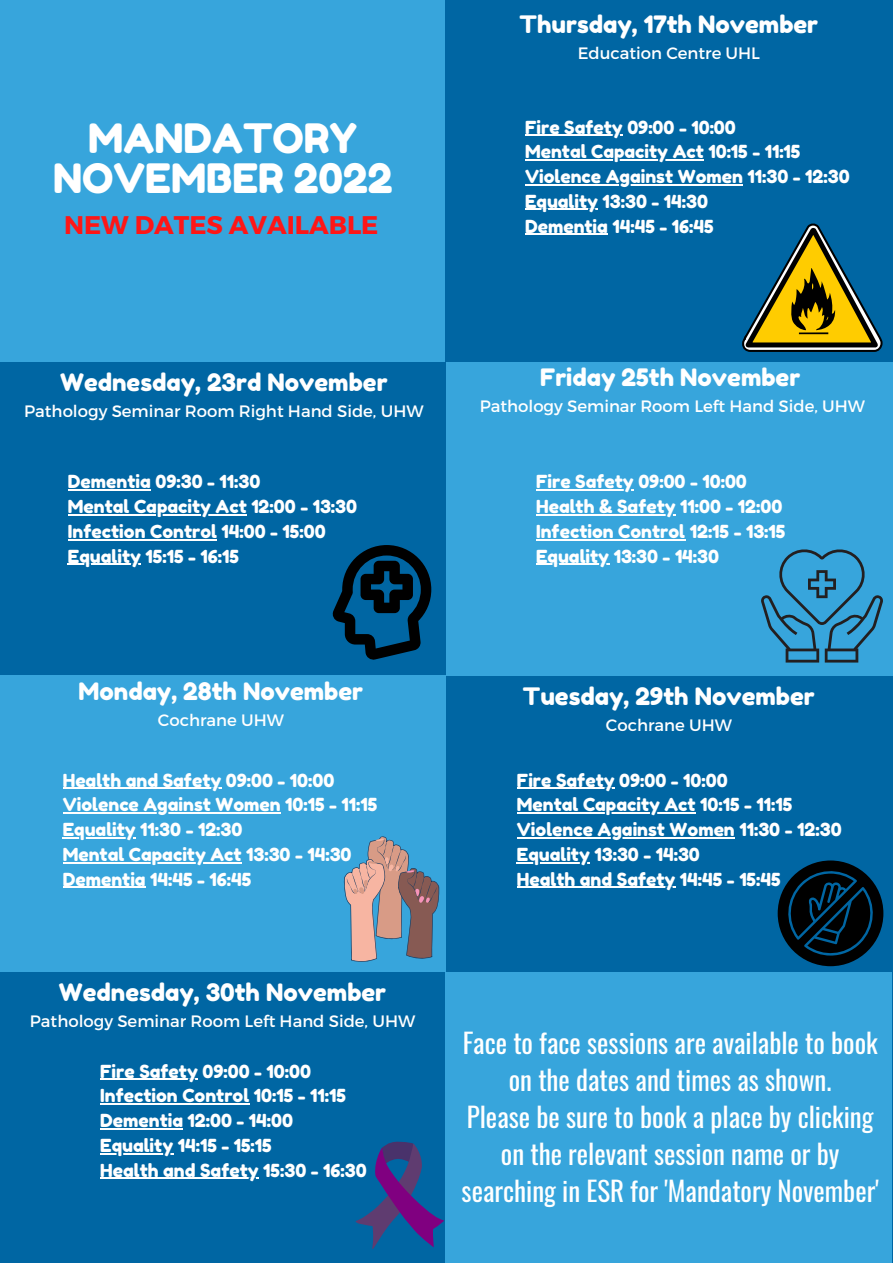
<style>
.page{position:relative;width:893px;height:1264px;background:#fff}
.page>*{position:absolute;margin:0;border:0;box-sizing:border-box;transform-origin:0 0}
.t1{font:40.5px/39.3px "Fredoka One";color:#fff;text-align:center}
.t2{font:27px/37px "Oswald";color:#fff;text-align:center}
.t3{font:700 25.5px "Montserrat";color:#ff1616}
.t4{font:24px "Fredoka One";color:#fff}
.t5{font:18px/24.8px "Fredoka One";color:#fff}
.t6{font:16.5px "Montserrat";color:#fff}
</style>
<div class="page">
<div style="left:0;top:0;width:892px;height:1262px;background:#0066a3"></div>
<div style="left:0;top:0;width:445px;height:361px;background:#37a5dc"></div>
<div style="left:0;top:675px;width:446px;height:297px;background:#37a5dc"></div>
<div style="left:446px;top:362px;width:446px;height:313px;background:#37a5dc"></div>
<div style="left:445px;top:971px;width:447px;height:291px;background:#37a5dc"></div>
<svg style="left:742px;top:224px;width:140px;height:128px"></svg>
<svg style="left:332px;top:545px;width:99px;height:115px"></svg>
<svg style="left:355px;top:1141px;width:89px;height:108px"></svg>
<svg style="left:777px;top:860px;width:106px;height:106px"></svg>
<svg style="left:344px;top:836px;width:95px;height:126px"></svg>
<svg style="left:761px;top:549px;width:122px;height:113px"></svg>
<hr style="left:536px;top:135px;width:86px;height:1px;background:#fff">
<hr style="left:525px;top:159px;width:178px;height:1px;background:#fff">
<hr style="left:525px;top:184px;width:218px;height:1px;background:#fff">
<hr style="left:536px;top:209px;width:62px;height:1px;background:#fff">
<hr style="left:525px;top:234px;width:83px;height:1px;background:#fff">
<hr style="left:68px;top:489px;width:83px;height:1px;background:#fff">
<hr style="left:68px;top:514px;width:179px;height:1px;background:#fff">
<hr style="left:73px;top:539px;width:144px;height:1px;background:#fff">
<hr style="left:68px;top:563px;width:73px;height:2px;background:#fff">
<hr style="left:536px;top:489px;width:97px;height:1px;background:#fff">
<hr style="left:536px;top:514px;width:139px;height:1px;background:#fff">
<hr style="left:536px;top:539px;width:149px;height:1px;background:#fff">
<hr style="left:536px;top:563px;width:73px;height:2px;background:#fff">
<hr style="left:63px;top:787px;width:158px;height:2px;background:#fff">
<hr style="left:63px;top:812px;width:218px;height:1px;background:#fff">
<hr style="left:63px;top:837px;width:73px;height:1px;background:#fff">
<hr style="left:63px;top:862px;width:178px;height:1px;background:#fff">
<svg style="left:63px;top:886px;width:12px;height:2px"></svg>
<hr style="left:75px;top:886px;width:71px;height:2px;background:#fff">
<hr style="left:517px;top:787px;width:97px;height:2px;background:#fff">
<hr style="left:517px;top:812px;width:178px;height:1px;background:#fff">
<hr style="left:517px;top:837px;width:217px;height:1px;background:#fff">
<hr style="left:517px;top:862px;width:73px;height:1px;background:#fff">
<hr style="left:517px;top:886px;width:158px;height:2px;background:#fff">
<hr style="left:100px;top:1078px;width:98px;height:1px;background:#fff">
<hr style="left:100px;top:1103px;width:149px;height:1px;background:#fff">
<hr style="left:100px;top:1128px;width:83px;height:1px;background:#fff">
<hr style="left:100px;top:1153px;width:73px;height:1px;background:#fff">
<hr style="left:100px;top:1177px;width:159px;height:1px;background:#fff">
<h1 class="t1" style="left:53px;top:119px;width:341px">MANDATORY<br>NOVEMBER 2022</h1>
<h3 class="t3" style="left:64px;top:208px;width:316px">NEW DATES AVAILABLE</h3>
<h3 class="t4" style="left:60px;top:367px;width:329px">Wednesday, 23rd November</h3>
<p class="t6" style="left:24px;top:400px;width:401px">Pathology Seminar Room Right Hand Side, UHW</p>
<h3 class="t4" style="left:519px;top:9px;width:300px">Thursday, 17th November</h3>
<p class="t6" style="left:577px;top:42px;width:184px">Education Centre UHL</p>
<p class="t5" style="left:525px;top:114px;width:326px">Fire Safety 09:00 - 10:00<br>Mental Capacity Act 10:15 - 11:15<br>Violence Against Women 11:30 - 12:30<br>Equality 13:30 - 14:30<br>Dementia 14:45 - 16:45</p>
<h3 class="t4" style="left:540px;top:363px;width:262px">Friday 25th November</h3>
<p class="t6" style="left:479px;top:395px;width:387px">Pathology Seminar Room Left Hand Side, UHW</p>
<p class="t5" style="left:68px;top:469px;width:290px">Dementia 09:30 - 11:30<br>Mental Capacity Act 12:00 - 13:30<br>Infection Control 14:00 - 15:00<br>Equality 15:15 - 16:15</p>
<p class="t5" style="left:536px;top:469px;width:251px">Fire Safety 09:00 - 10:00<br>Health &amp; Safety 11:00 - 12:00<br>Infection Control 12:15 - 13:15<br>Equality 13:30 - 14:30</p>
<h3 class="t4" style="left:78px;top:676px;width:286px">Monday, 28th November</h3>
<p class="t6" style="left:158px;top:709px;width:127px">Cochrane UHW</p>
<h3 class="t4" style="left:523px;top:681px;width:293px">Tuesday, 29th November</h3>
<p class="t6" style="left:606px;top:714px;width:127px">Cochrane UHW</p>
<p class="t5" style="left:63px;top:767px;width:316px">Health and Safety 09:00 - 10:00<br>Violence Against Women 10:15 - 11:15<br>Equality 11:30 - 12:30<br>Mental Capacity Act 13:30 - 14:30<br>Dementia 14:45 - 16:45</p>
<p class="t5" style="left:517px;top:767px;width:326px">Fire Safety 09:00 - 10:00<br>Mental Capacity Act 10:15 - 11:15<br>Violence Against Women 11:30 - 12:30<br>Equality 13:30 - 14:30<br>Health and Safety 14:45 - 15:45</p>
<h3 class="t4" style="left:59px;top:977px;width:329px">Wednesday, 30th November</h3>
<p class="t6" style="left:30px;top:1010px;width:387px">Pathology Seminar Room Left Hand Side, UHW</p>
<p class="t5" style="left:100px;top:1058px;width:268px">Fire Safety 09:00 - 10:00<br>Infection Control 10:15 - 11:15<br>Dementia 12:00 - 14:00<br>Equality 14:15 - 15:15<br>Health and Safety 15:30 - 16:30</p>
<h2 class="t2" style="left:461px;top:1023px;width:418px">Face to face sessions are available to book on the dates and times as shown.<br>Please be sure to book a place by clicking on the relevant session name or by searching in ESR for 'Mandatory November'</h2>
</div>
